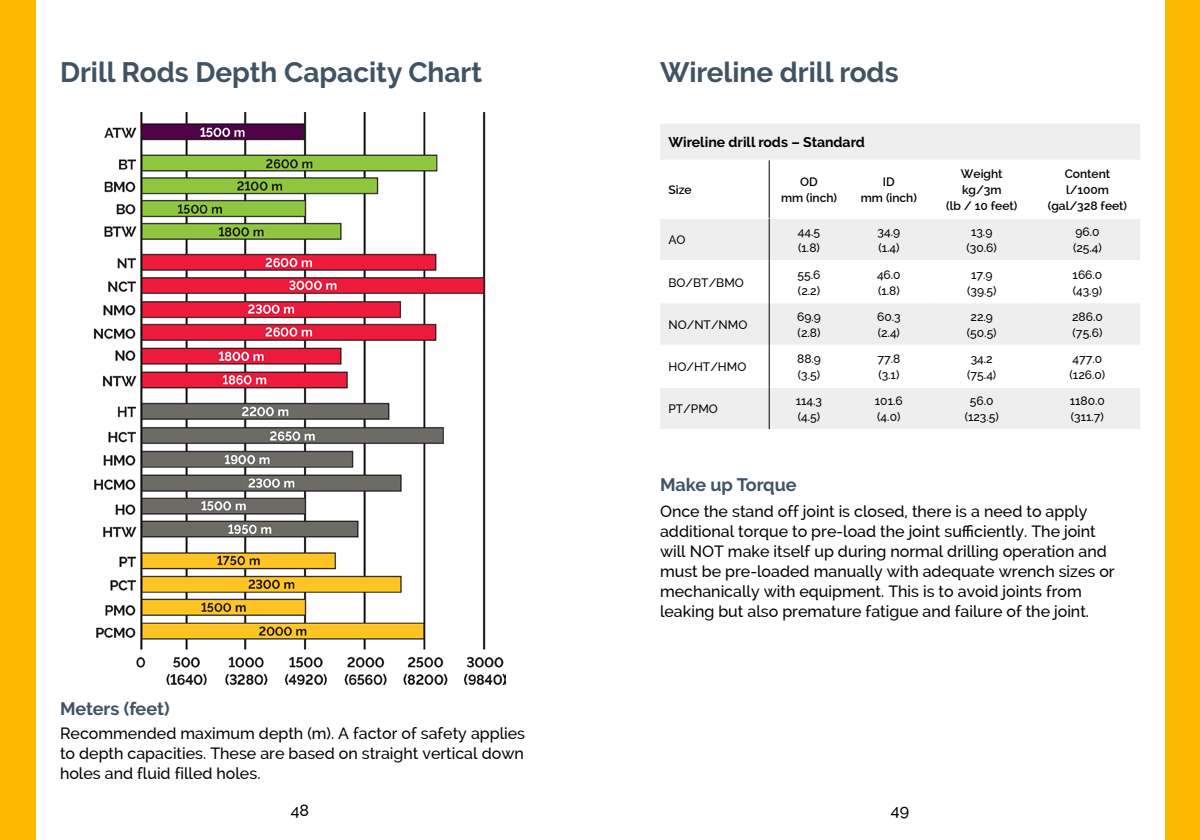
<style>
.page{position:relative;width:1200px;height:840px;background:#fff}
.page>*{position:absolute;margin:0;border:0;box-sizing:border-box;transform-origin:0 0}
.t1{font:700 28px "Raleway";color:#3f5364}
.t2{font:700 18px "Raleway";letter-spacing:-.005em;color:#3f5364}
.t3{font:500 16px/20px "Raleway";color:#000;text-align:justify}
.t4{font:700 14px "Raleway";color:#000}
.t5{font:500 12px/16px "Raleway";color:#000}
.t6{font:600 12px/16px "Raleway";color:#000;text-align:center}
</style>
<div class="page">
<div style="left:1165px;top:0;width:35px;height:840px;background:#fbba00"></div>
<div style="left:0;top:0;width:36px;height:840px;background:#fbba00"></div>
<img style="left:94px;top:112px;width:412px;height:572px">
<div style="left:660px;top:124px;width:480px;height:305px;background:#eee"></div>
<svg style="left:660px;top:161px;width:480px;height:226px"></svg>
<hr style="left:660px;top:160px;width:1px;height:58px;background:#fff">
<hr style="left:660px;top:160px;width:109px;height:1px;background:#fff">
<hr style="left:769px;top:160px;width:80px;height:1px;background:#fff">
<hr style="left:849px;top:160px;width:80px;height:1px;background:#fff">
<hr style="left:929px;top:160px;width:106px;height:1px;background:#fff">
<hr style="left:1035px;top:160px;width:105px;height:1px;background:#fff">
<hr style="left:769px;top:160px;width:1px;height:58px;background:#000">
<hr style="left:660px;top:218px;width:109px;height:1px;background:#fff">
<hr style="left:660px;top:260px;width:109px;height:1px;background:#fff">
<hr style="left:660px;top:303px;width:109px;height:1px;background:#fff">
<hr style="left:660px;top:345px;width:109px;height:1px;background:#fff">
<hr style="left:660px;top:387px;width:109px;height:1px;background:#fff">
<hr style="left:769px;top:218px;width:80px;height:1px;background:#fff">
<hr style="left:849px;top:218px;width:80px;height:1px;background:#fff">
<hr style="left:929px;top:218px;width:106px;height:1px;background:#fff">
<hr style="left:1035px;top:218px;width:105px;height:1px;background:#fff">
<hr style="left:769px;top:260px;width:80px;height:1px;background:#fff">
<hr style="left:849px;top:260px;width:80px;height:1px;background:#fff">
<hr style="left:929px;top:260px;width:106px;height:1px;background:#fff">
<hr style="left:1035px;top:260px;width:105px;height:1px;background:#fff">
<hr style="left:769px;top:303px;width:80px;height:1px;background:#fff">
<hr style="left:849px;top:303px;width:80px;height:1px;background:#fff">
<hr style="left:929px;top:303px;width:106px;height:1px;background:#fff">
<hr style="left:1035px;top:303px;width:105px;height:1px;background:#fff">
<hr style="left:769px;top:345px;width:80px;height:1px;background:#fff">
<hr style="left:849px;top:345px;width:80px;height:1px;background:#fff">
<hr style="left:929px;top:345px;width:106px;height:1px;background:#fff">
<hr style="left:1035px;top:345px;width:105px;height:1px;background:#fff">
<hr style="left:769px;top:387px;width:80px;height:1px;background:#fff">
<hr style="left:849px;top:387px;width:80px;height:1px;background:#fff">
<hr style="left:929px;top:387px;width:106px;height:1px;background:#fff">
<hr style="left:1035px;top:387px;width:105px;height:1px;background:#fff">
<hr style="left:769px;top:219px;width:1px;height:42px;background:#000">
<hr style="left:769px;top:261px;width:1px;height:42px;background:#000">
<hr style="left:769px;top:303px;width:1px;height:42px;background:#000">
<hr style="left:769px;top:345px;width:1px;height:42px;background:#000">
<hr style="left:769px;top:387px;width:1px;height:42px;background:#000">
<h1 class="t1" style="left:60px;top:57px;width:424px">Drill Rods Depth Capacity Chart</h1>
<p class="t2" style="left:60px;top:698px;width:111px">Meters (feet)</p>
<p class="t3" style="left:60px;top:723px;width:467px">Recommended maximum depth (m). A factor of safety applies to depth capacities. These are based on straight vertical down holes and fluid filled holes.</p>
<h1 class="t1" style="left:660px;top:57px;width:240px">Wireline drill rods</h1>
<p class="t4" style="left:669px;top:135px;width:198px">Wireline drill rods – Standard</p>
<p class="t6" style="left:669px;top:182px;width:25px">Size</p>
<p class="t6" style="left:781px;top:174px;width:58px">OD<br>mm (inch)</p>
<p class="t6" style="left:861px;top:174px;width:58px">ID<br>mm (inch)</p>
<p class="t6" style="left:946px;top:166px;width:73px">Weight kg/3m<br>(lb / 10 feet)</p>
<p class="t6" style="left:1048px;top:166px;width:81px">Content l/100m (gal/328 feet)</p>
<p class="t5" style="left:669px;top:232px;width:19px">AO</p>
<p class="t5" style="left:798px;top:224px;width:24px">44.5 (1.8)</p>
<p class="t5" style="left:878px;top:224px;width:24px">34.9 (1.4)</p>
<p class="t5" style="left:967px;top:224px;width:32px;text-align:center">13.9 (30.6)</p>
<p class="t5" style="left:1073px;top:224px;width:30px">96.0 (25.4)</p>
<p class="t5" style="left:669px;top:274px;width:77px">BO/BT/BMO</p>
<p class="t5" style="left:798px;top:266px;width:24px">55.6 (2.2)</p>
<p class="t5" style="left:877px;top:266px;width:25px">46.0 (1.8)</p>
<p class="t5" style="left:967px;top:266px;width:31px;text-align:center">17.9 (39.5)</p>
<p class="t5" style="left:1073px;top:266px;width:31px">166.0 (43.9)</p>
<p class="t5" style="left:669px;top:317px;width:80px">NO/NT/NMO</p>
<p class="t5" style="left:797px;top:309px;width:25px">69.9 (2.8)</p>
<p class="t5" style="left:877px;top:309px;width:25px">60.3 (2.4)</p>
<p class="t5" style="left:967px;top:309px;width:31px;text-align:center">22.9 (50.5)</p>
<p class="t5" style="left:1072px;top:309px;width:32px">286.0 (75.6)</p>
<p class="t5" style="left:668px;top:359px;width:79px">HO/HT/HMO</p>
<p class="t5" style="left:797px;top:351px;width:25px">88.9 (3.5)</p>
<p class="t5" style="left:877px;top:351px;width:24px">77.8 (3.1)</p>
<p class="t5" style="left:967px;top:351px;width:31px">34.2 (75.4)</p>
<p class="t5" style="left:1070px;top:351px;width:37px">477.0 (126.0)</p>
<p class="t5" style="left:668px;top:401px;width:51px">PT/PMO</p>
<p class="t5" style="left:796px;top:393px;width:28px">114.3 (4.5)</p>
<p class="t5" style="left:875px;top:393px;width:29px">101.6 (4.0)</p>
<p class="t5" style="left:965px;top:393px;width:36px;text-align:center">56.0 (123.5)</p>
<p class="t5" style="left:1070px;top:393px;width:37px">1180.0 (311.7)</p>
<p class="t2" style="left:660px;top:474px;width:138px">Make up Torque</p>
<p class="t3" style="left:660px;top:501px;width:456px;text-align:left">Once the stand off joint is closed, there is a need to apply additional torque to pre-load the joint sufficiently. The joint will NOT make itself up during normal drilling operation and must be pre-loaded manually with adequate wrench sizes or mechanically with equipment. This is to avoid joints from leaking but also premature fatigue and failure of the joint.</p>
<p class="t3" style="left:291px;top:801px;width:20px">48</p>
<p class="t3" style="left:891px;top:801px;width:20px">49</p>
</div>
